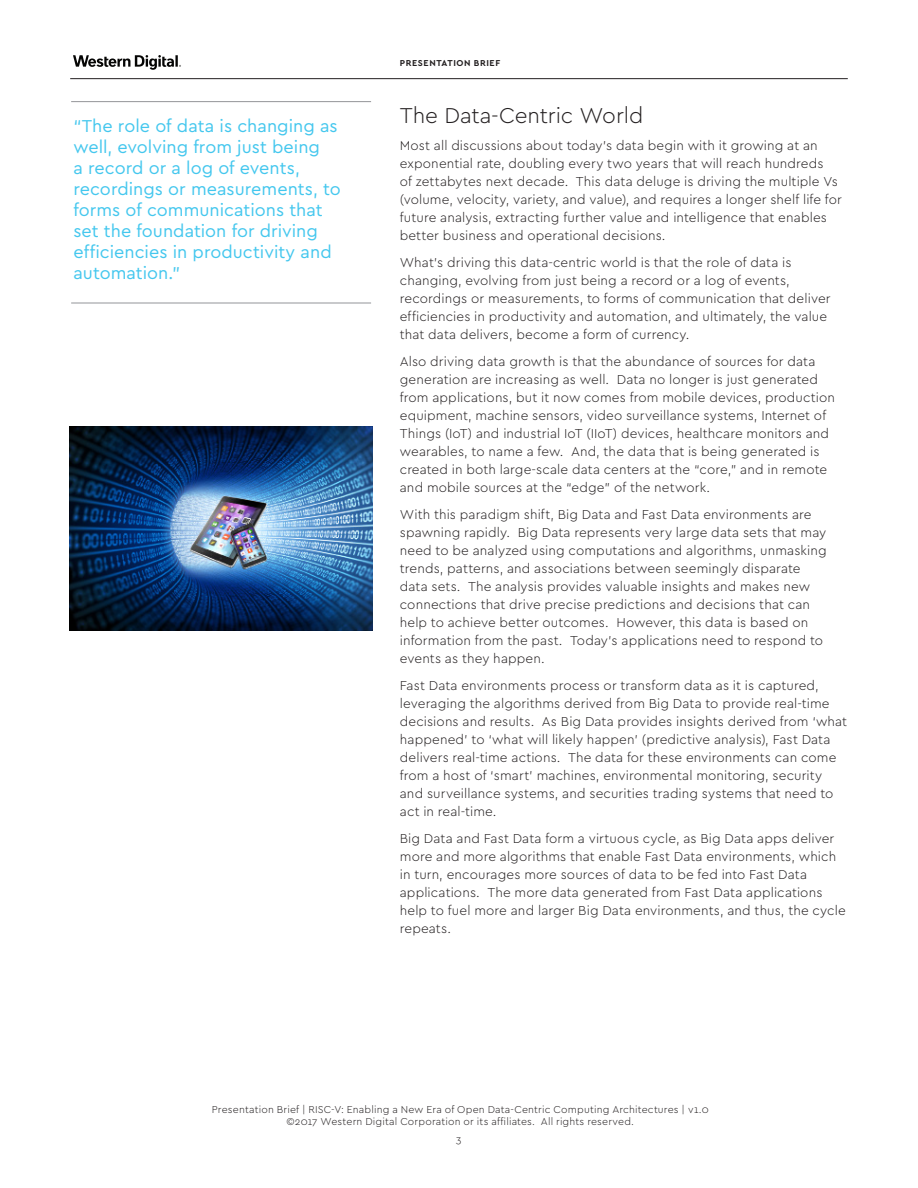
<style>
.page{position:relative;width:918px;height:1188px;background:#fff}
.page>*{position:absolute;margin:0;border:0;box-sizing:border-box;transform-origin:0 0}
.Headline{font:300 22.5px "Cera PRO";letter-spacing:-.005em;color:#231f20}
.t1{font:18px/21px "Cera PRO";color:#44c7ee}
.Body_copy{font:300 13.5px/18px "Cera PRO";letter-spacing:.01em;color:#231f20}
.t2{font:300 10.5px/12px "Cera PRO";letter-spacing:.02em;color:#231f20;text-align:center}
.t3{font:700 9px "Cera PRO";letter-spacing:.07em;color:#231f20}
</style>
<div class="page">
<svg style="left:73px;top:55px;width:108px;height:15px"></svg>
<hr style="left:70px;top:78px;width:778px;height:1px;background:#231f20">
<hr style="left:71px;top:101px;width:300px;height:1px;background:#939598">
<hr style="left:71px;top:303px;width:300px;height:1px;background:#939598">
<img style="left:69px;top:427px;width:304px;height:204px">
<p class="t1" style="left:73px;top:115px;width:269px">“The role of data is changing as well, evolving from just being<br>a record or a log of events, recordings or measurements, to forms of communications that set the foundation for driving efficiencies in productivity and automation.”</p>
<p class="t3" style="left:400px;top:57px;width:102px">PRESENTATION BRIEF</p>
<p class="Headline" style="left:400px;top:100px;width:245px">The Data-Centric World</p>
<p class="Body_copy" style="left:400px;top:136px;width:444px">Most all discussions about today’s data begin with it growing at an exponential rate, doubling every two years that will reach hundreds<br>of zettabytes next decade. This data deluge is driving the multiple Vs (volume, velocity, variety, and value), and requires a longer shelf life for future analysis, extracting further value and intelligence that enables better business and operational decisions.</p>
<p class="Body_copy" style="left:400px;top:253px;width:432px">What’s driving this data-centric world is that the role of data is changing, evolving from just being a record or a log of events, recordings or measurements, to forms of communication that deliver efficiencies in productivity and automation, and ultimately, the value that data delivers, become a form of currency.</p>
<p class="Body_copy" style="left:400px;top:352px;width:437px">Also driving data growth is that the abundance of sources for data generation are increasing as well. Data no longer is just generated from applications, but it now comes from mobile devices, production equipment, machine sensors, video surveillance systems, Internet of Things (IoT) and industrial IoT (IIoT) devices, healthcare monitors and wearables, to name a few. And, the data that is being generated is created in both large-scale data centers at the “core,” and in remote and mobile sources at the “edge” of the network.</p>
<p class="Body_copy" style="left:400px;top:505px;width:429px">With this paradigm shift, Big Data and Fast Data environments are spawning rapidly. Big Data represents very large data sets that may need to be analyzed using computations and algorithms, unmasking trends, patterns, and associations between seemingly disparate data sets. The analysis provides valuable insights and makes new connections that drive precise predictions and decisions that can help to achieve better outcomes. However, this data is based on information from the past. Today’s applications need to respond to events as they happen.</p>
<p class="Body_copy" style="left:400px;top:676px;width:449px">Fast Data environments process or transform data as it is captured, leveraging the algorithms derived from Big Data to provide real-time decisions and results. As Big Data provides insights derived from ‘what happened’ to ‘what will likely happen’ (predictive analysis), Fast Data delivers real-time actions. The data for these environments can come from a host of ‘smart’ machines, environmental monitoring, security and surveillance systems, and securities trading systems that need to act in real-time.</p>
<p class="Body_copy" style="left:400px;top:829px;width:447px">Big Data and Fast Data form a virtuous cycle, as Big Data apps deliver more and more algorithms that enable Fast Data environments, which in turn, encourages more sources of data to be fed into Fast Data applications. The more data generated from Fast Data applications help to fuel more and larger Big Data environments, and thus, the cycle repeats.</p>
<p class="t2" style="left:212px;top:1103px;width:498px">Presentation Brief | RISC-V: Enabling a New Era of Open Data-Centric Computing Architectures | v1.0 ©2017 Western Digital Corporation or its affiliates. All rights reserved.</p>
<p class="t2" style="left:456px;top:1133px;width:7px">3</p>
</div>
